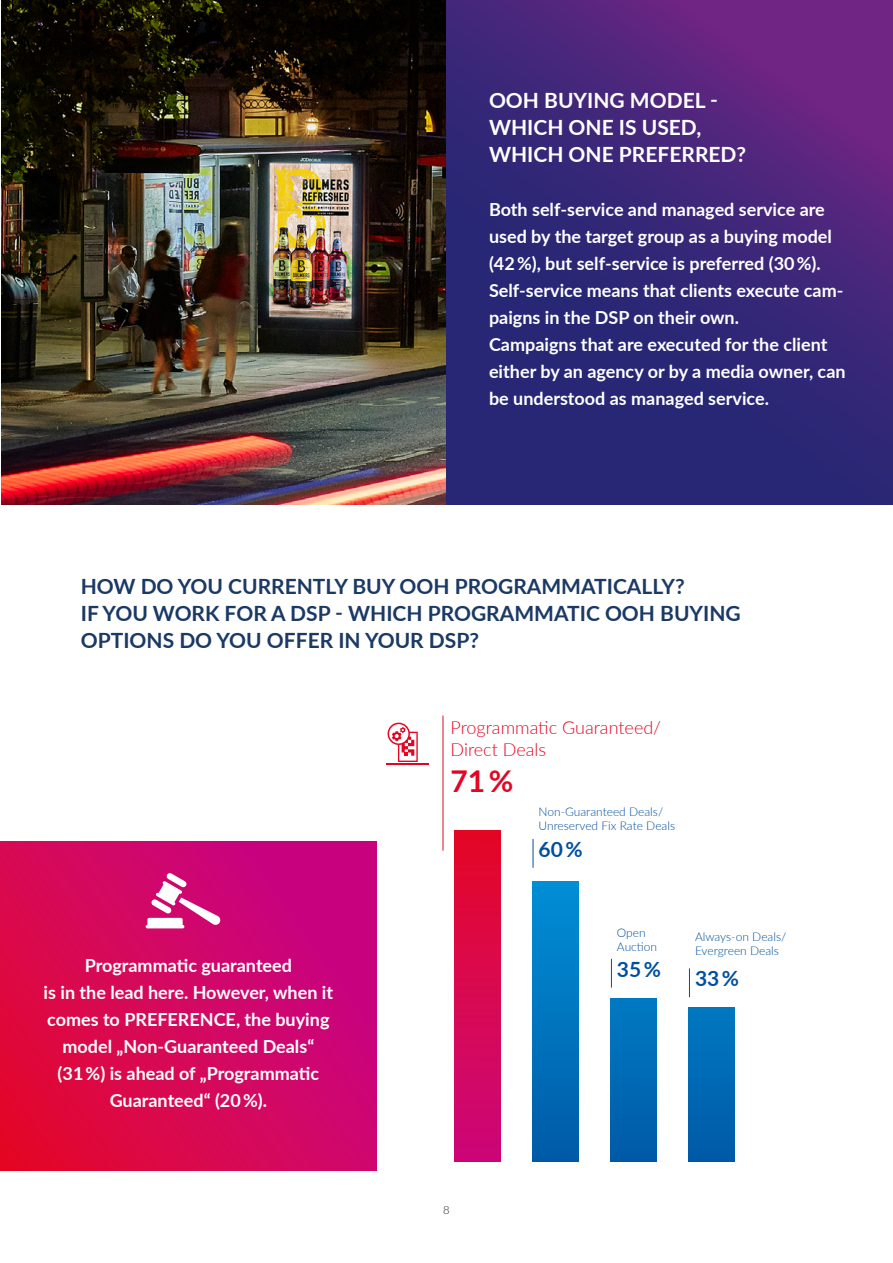
<style>
.page{position:relative;width:893px;height:1263px;background:#fff}
.page>*{position:absolute;margin:0;border:0;box-sizing:border-box;transform-origin:0 0}
.Copy{font:700 30px "Lato";color:#e40522}
.Copy-2{font:700 21px "Lato";color:#1a3965}
.Copy-3{font:700 21px "Lato";color:#fff}
.Copy-4{font:700 21px "Lato";color:#004f9f}
.Copy-5{font:700 18px/27px "Lato";color:#fff}
.Copy-6{font:300 18px/21.6px "Lato";color:#e40522}
.Copy-7{font:300 12px/14.4px "Lato";color:#004f9f}
.t1{font:300 11.25px "Lato";color:#1d1d1b}
</style>
<div class="page">
<hr style="left:443px;top:715px;width:1px;height:135px;background:#e40522">
<svg style="left:533px;top:839px;width:1px;height:29px"></svg>
<svg style="left:611px;top:959px;width:1px;height:28px"></svg>
<svg style="left:689px;top:968px;width:1px;height:29px"></svg>
<svg style="left:0;top:842px;width:377px;height:328px;background:#d3075d"></svg>
<div style="left:688px;top:1007px;width:47px;height:154px;background:linear-gradient(to bottom,#0078c1,#005aa7)"></div>
<div style="left:610px;top:998px;width:47px;height:163px;background:linear-gradient(to bottom,#007ac2,#0059a7)"></div>
<div style="left:532px;top:882px;width:46px;height:279px;background:linear-gradient(to bottom,#008ed5,#005aa7)"></div>
<div style="left:454px;top:830px;width:46px;height:331px;background:linear-gradient(to bottom,#e40826,#cc087a)"></div>
<svg style="left:146px;top:873px;width:75px;height:55px"></svg>
<hr style="left:387px;top:764px;width:42px;height:1px;background:#e40522">
<svg style="left:388px;top:723px;width:30px;height:39px"></svg>
<img style="left:1px;top:0;width:445px;height:504px">
<svg style="left:446px;top:0;width:447px;height:504px;background:#3c2679"></svg>
<p class="Copy-3" style="left:489px;top:85px;width:231px">OOH BUYING MODEL -</p>
<p class="Copy-3" style="left:489px;top:112px;width:214px">WHICH ONE IS USED,</p>
<p class="Copy-3" style="left:489px;top:139px;width:259px">WHICH ONE PREFERRED?</p>
<p class="Copy-5" style="left:489px;top:195px;width:344px">Both self-service and managed service are used by the target group as a buying model (42%), but self-service is preferred (30%).</p>
<p class="Copy-5" style="left:489px;top:276px;width:356px">Self-service means that clients execute cam&shy;paigns in the DSP on their own.</p>
<p class="Copy-5" style="left:489px;top:330px;width:358px">Campaigns that are executed for the client either by an agency or by a media owner, can be understood as managed service.</p>
<p class="Copy-2" style="left:81px;top:571px;width:605px">HOW DO YOU CURRENTLY BUY OOH PROGRAMMATICALLY?</p>
<p class="Copy-2" style="left:81px;top:598px;width:662px">IF YOU WORK FOR A DSP - WHICH PROGRAMMATIC OOH BUYING</p>
<p class="Copy-2" style="left:81px;top:625px;width:400px">OPTIONS DO YOU OFFER IN YOUR DSP?</p>
<p class="Copy-5" style="left:85px;top:951px;width:209px">Programmatic guaranteed</p>
<p class="Copy-5" style="left:44px;top:978px;width:291px;text-align:center">is in the lead here. However, when it comes to PREFERENCE, the buying model „Non-Guaranteed Deals“</p>
<p class="Copy-5" style="left:58px;top:1059px;width:263px;text-align:center">(31%) is ahead of „Programmatic<br>Guaranteed“ (20%).</p>
<p class="Copy-6" style="left:450px;top:716px;width:212px">Programmatic Guaranteed/<br>Direct Deals</p>
<p class="Copy" style="left:450px;top:759px;width:65px">71%</p>
<p class="Copy-7" style="left:539px;top:803px;width:138px">Non-Guaranteed Deals/<br>Unreserved Fix Rate Deals</p>
<p class="Copy-4" style="left:539px;top:834px;width:46px">60%</p>
<p class="Copy-7" style="left:617px;top:925px;width:30px">Open</p>
<p class="Copy-7" style="left:617px;top:939px;width:42px">Auction</p>
<p class="Copy-4" style="left:617px;top:953px;width:46px">35%</p>
<p class="Copy-7" style="left:695px;top:929px;width:93px">Always-on Deals/<br>Evergreen Deals</p>
<p class="Copy-4" style="left:695px;top:963px;width:46px">33%</p>
<p class="t1" style="left:443px;top:1202px;width:8px">8</p>
</div>
